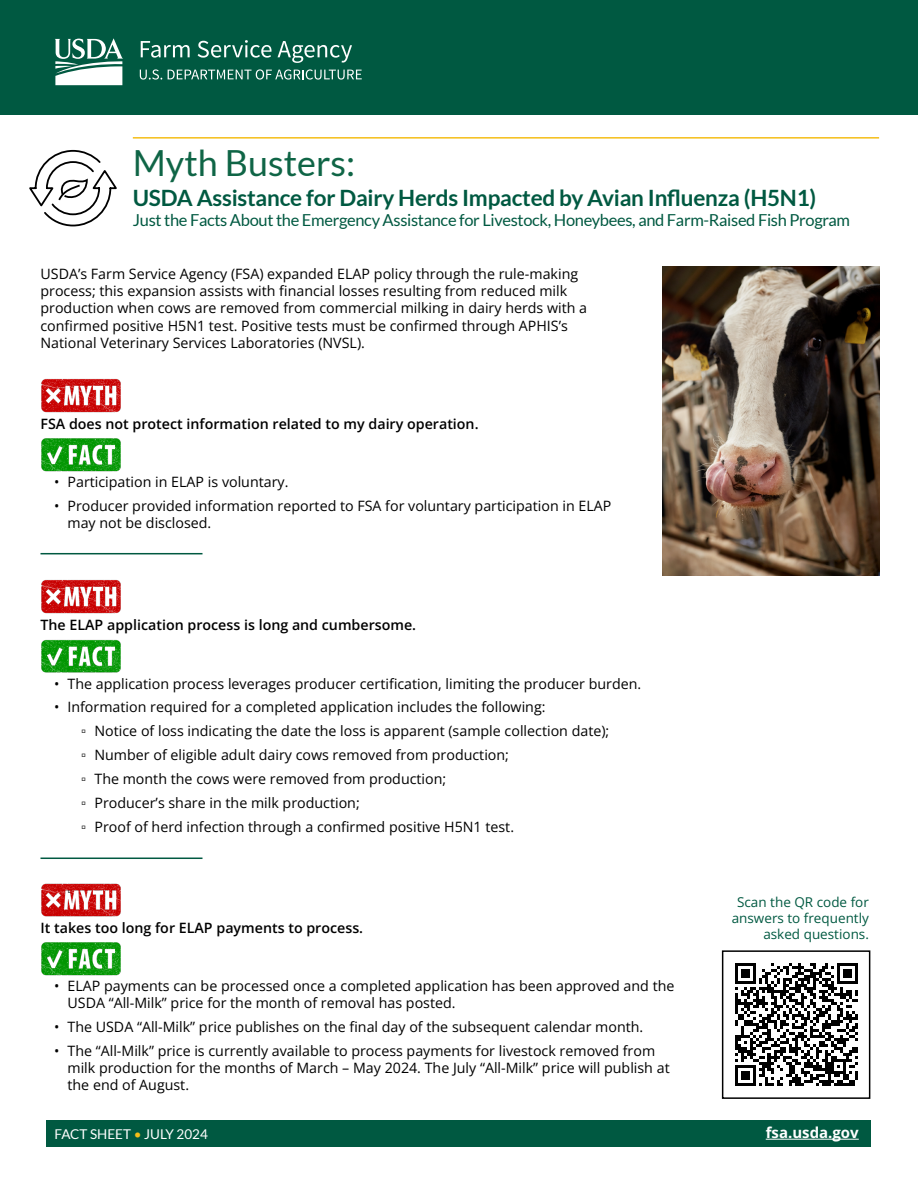
<style>
.page{position:relative;width:918px;height:1188px;background:#fff}
.page>*{position:absolute;margin:0;border:0;box-sizing:border-box;transform-origin:0 0}
.Subheader_1{font:36px "Lato";color:#0f6546}
.Subheader_1-2{font:700 22.5px "Lato";letter-spacing:-.01em;color:#005941}
.Subheader_1-3{font:16.5px "Lato";letter-spacing:-.02em;color:#005941}
.Body_Style{font:700 15px "Open Sans";color:#fff}
.Subheader_1-4{font:14.25px/17.1px "Open Sans";color:#000}
.Body_Style-2{font:600 14.25px "Open Sans";color:#000}
.t1{font:14.25px "Arial";color:#000}
.Subheader_1-5{font:13.5px/16.2px "Open Sans";color:#005941;text-align:right}
.t2{font:13.5px "Lato";color:#fff}
.s1{font-family:"Arial"}
.s2{color:#f5be17}
</style>
<div class="page">
<div style="left:47px;top:1120px;width:824px;height:28px;background:#005941"></div>
<img style="left:41px;top:378px;width:80px;height:35px">
<img style="left:41px;top:438px;width:80px;height:34px">
<img style="left:41px;top:579px;width:80px;height:35px">
<img style="left:41px;top:639px;width:80px;height:34px">
<img style="left:41px;top:883px;width:80px;height:34px">
<img style="left:41px;top:942px;width:80px;height:34px">
<hr style="left:766px;top:1139px;width:93px;height:1px;background:#fff">
<svg style="left:29px;top:150px;width:88px;height:76px"></svg>
<hr style="left:133px;top:137px;width:746px;height:2px;background:#f5be17">
<div style="left:0;top:0;width:918px;height:114px;background:#005941"></div>
<svg style="left:141px;top:41px;width:49px;height:17px"></svg>
<svg style="left:198px;top:40px;width:74px;height:18px"></svg>
<svg style="left:278px;top:41px;width:74px;height:22px"></svg>
<svg style="left:140px;top:69px;width:22px;height:11px"></svg>
<svg style="left:168px;top:69px;width:194px;height:11px"></svg>
<svg style="left:55px;top:38px;width:68px;height:47px"></svg>
<img style="left:662px;top:267px;width:218px;height:309px">
<svg style="left:735px;top:963px;width:123px;height:123px"></svg>
<div style="left:722px;top:950px;width:148px;height:149px;border:2px solid #000"></div>
<hr style="left:40px;top:553px;width:162px;height:1px;background:#005941">
<hr style="left:40px;top:858px;width:162px;height:1px;background:#005941">
<p class="Subheader_1" style="left:133px;top:143px;width:224px">Myth Busters:</p>
<p class="Subheader_1-2" style="left:133px;top:185px;width:685px">USDA Assistance for Dairy Herds Impacted by Avian Influenza (H5N1)</p>
<p class="Subheader_1-3" style="left:133px;top:211px;width:719px">Just the Facts About the Emergency Assistance for Livestock, Honeybees, and Farm-Raised Fish Program</p>
<p class="Subheader_1-4" style="left:40px;top:265px;width:548px">USDA’s Farm Service Agency (FSA) expanded ELAP policy through the rule-making process; this expansion assists with financial losses resulting from reduced milk production when cows are removed from commercial milking in dairy herds with a confirmed positive H5N1 test. Positive tests must be confirmed through APHIS’s National Veterinary Services Laboratories (NVSL).</p>
<p class="Body_Style-2" style="left:40px;top:414px;width:440px">FSA does not protect information related to my dairy operation.</p>
<p class="Subheader_1-4" style="left:54px;top:473px;width:236px">• Participation in ELAP is voluntary.</p>
<p class="Subheader_1-4" style="left:68px;top:497px;width:546px;text-indent:-14px">• Producer provided information reported to FSA for voluntary participation in ELAP may not be disclosed.</p>
<p class="Body_Style-2" style="left:40px;top:616px;width:377px">The ELAP application process is long and cumbersome.</p>
<p class="Subheader_1-4" style="left:54px;top:674px;width:589px">• The application process leverages producer certification, limiting the producer burden.</p>
<p class="Subheader_1-4" style="left:54px;top:698px;width:493px">• Information required for a completed application includes the following:</p>
<p class="Subheader_1-4" style="left:81px;top:722px;width:530px"><span class="s1">▫</span> Notice of loss indicating the date the loss is apparent (sample collection date);</p>
<p class="Subheader_1-4" style="left:81px;top:746px;width:430px"><span class="s1">▫</span> Number of eligible adult dairy cows removed from production;</p>
<p class="Subheader_1-4" style="left:81px;top:770px;width:367px"><span class="s1">▫</span> The month the cows were removed from production;</p>
<p class="Subheader_1-4" style="left:81px;top:794px;width:280px"><span class="s1">▫</span> Producer’s share in the milk production;</p>
<p class="Subheader_1-4" style="left:81px;top:818px;width:435px"><span class="s1">▫</span> Proof of herd infection through a confirmed positive H5N1 test.</p>
<p class="t1" style="left:68px;top:881px;width:7px">▫</p>
<p class="Body_Style-2" style="left:40px;top:918px;width:324px">It takes too long for ELAP payments to process.</p>
<p class="Subheader_1-5" style="left:732px;top:893px;width:139px">Scan the QR code for answers to frequently asked questions.</p>
<p class="Subheader_1-4" style="left:68px;top:977px;width:609px;text-indent:-14px">• ELAP payments can be processed once a completed application has been approved and the<br>USDA “All-Milk” price for the month of removal has posted.</p>
<p class="Subheader_1-4" style="left:54px;top:1018px;width:591px">• The USDA “All-Milk” price publishes on the final day of the subsequent calendar month.</p>
<p class="Subheader_1-4" style="left:68px;top:1042px;width:604px;text-indent:-14px">• The “All-Milk” price is currently available to process payments for livestock removed from milk production for the months of March – May 2024. The July “All-Milk” price will publish at the end of August.</p>
<p class="t2" style="left:55px;top:1127px;width:155px">FACT SHEET <span class="s2">•</span> JULY 2024</p>
<p class="Body_Style" style="left:766px;top:1122px;width:95px">fsa.usda.gov</p>
</div>
